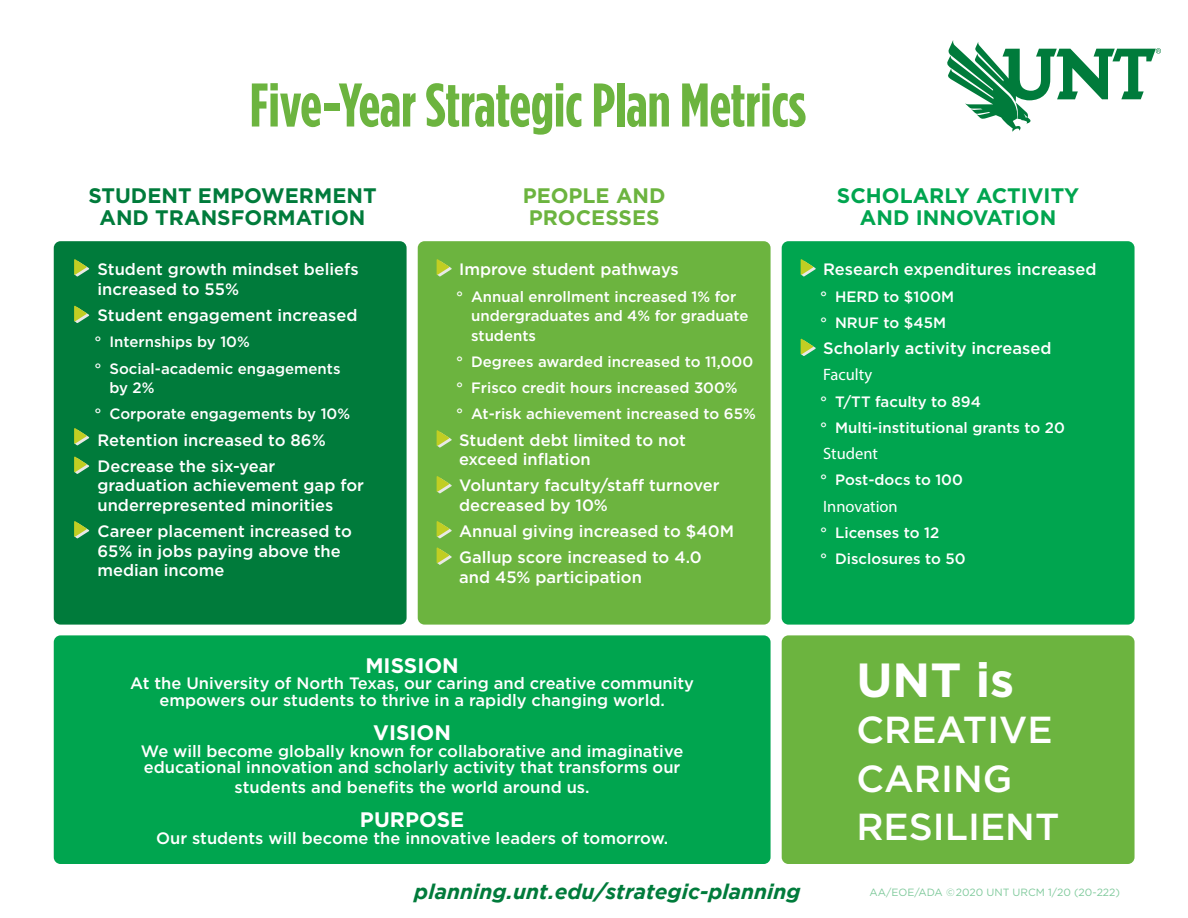
<style>
.page{position:relative;width:1188px;height:918px;background:#fff}
.page>*{position:absolute;margin:0;border:0;box-sizing:border-box;transform-origin:0 0}
.t1{font:700 condensed 61.5px "Gotham HTF";letter-spacing:-.005em;color:#6cb43f}
.t2{font:700 47.85px "Gotham";color:#fff}
.body_copy{font:500 37.65px "Gotham";color:#fff}
.t3{font:700 21px "Gotham";color:#007b3b}
.body_copy-2{font:italic 700 21px "Gotham";color:#007b3b}
.t4{font:700 21px/22.5px "Gotham";color:#00a54f;text-align:center}
.t5{font:700 21px "Gotham";color:#fff}
.t6{font:700 21px/22.5px "Gotham";color:#6cb43f}
.body_copy-3{font:500 16.5px/19.5px "Gotham";color:#fff}
.body_copy-4{font:16.5px "Myriad Pro";color:#fff}
.t7{font:500 15px/19.5px "Gotham";color:#fff}
.t8{font:10.5px "Gotham";color:#80ca9c}
</style>
<div class="page">
<div style="left:54px;top:241px;width:353px;height:384px;background:#007b3b;border-radius:7px"></div>
<div style="left:418px;top:241px;width:353px;height:384px;background:#6cb43f;border-radius:7px"></div>
<div style="left:782px;top:635px;width:353px;height:229px;background:#6cb43f;border-radius:7px"></div>
<div style="left:782px;top:241px;width:353px;height:384px;background:#00a54f;border-radius:7px"></div>
<div style="left:54px;top:635px;width:717px;height:229px;background:#00a54f;border-radius:7px"></div>
<svg style="left:74px;top:259px;width:15px;height:18px"></svg>
<svg style="left:74px;top:306px;width:15px;height:17px"></svg>
<svg style="left:74px;top:428px;width:15px;height:18px"></svg>
<svg style="left:74px;top:456px;width:15px;height:18px"></svg>
<svg style="left:437px;top:259px;width:15px;height:18px"></svg>
<svg style="left:437px;top:430px;width:15px;height:18px"></svg>
<svg style="left:437px;top:476px;width:15px;height:18px"></svg>
<svg style="left:437px;top:521px;width:15px;height:18px"></svg>
<svg style="left:437px;top:547px;width:15px;height:18px"></svg>
<svg style="left:801px;top:259px;width:15px;height:18px"></svg>
<svg style="left:801px;top:339px;width:15px;height:17px"></svg>
<svg style="left:947px;top:40px;width:214px;height:92px"></svg>
<svg style="left:74px;top:521px;width:15px;height:18px"></svg>
<p class="t1" style="left:250px;top:70px;width:558px">Five-Year Strategic Plan Metrics</p>
<p class="t3" style="left:88px;top:181px;width:290px">STUDENT EMPOWERMENT</p>
<p class="t3" style="left:99px;top:204px;width:268px">AND TRANSFORMATION</p>
<p class="body_copy-3" style="left:98px;top:260px;width:263px">Student growth mindset beliefs increased to 55%</p>
<p class="body_copy-3" style="left:98px;top:305px;width:261px">Student engagement increased</p>
<p class="t7" style="left:94px;top:332px;width:157px">° Internships by 10%</p>
<p class="t7" style="left:110px;top:358px;width:233px;text-indent:-15px">° Social-academic engagements by 2%</p>
<p class="t7" style="left:94px;top:404px;width:257px">° Corporate engagements by 10%</p>
<p class="body_copy-3" style="left:98px;top:430px;width:230px">Retention increased to 86%</p>
<p class="body_copy-3" style="left:98px;top:456px;width:268px">Decrease the six-year graduation achievement gap for underrepresented minorities</p>
<p class="body_copy-3" style="left:98px;top:521px;width:256px">Career placement increased to<br>65% in jobs paying above the median income</p>
<p class="t6" style="left:523px;top:184px;width:144px">PEOPLE AND<br>PROCESSES</p>
<p class="body_copy-3" style="left:459px;top:260px;width:221px">Improve student pathways</p>
<p class="t7" style="left:471px;top:286px;width:279px;text-indent:-15px">° Annual enrollment increased 1% for undergraduates and 4% for graduate students</p>
<p class="t7" style="left:456px;top:352px;width:299px">° Degrees awarded increased to 11,000</p>
<p class="t7" style="left:456px;top:378px;width:283px">° Frisco credit hours increased 300%</p>
<p class="t7" style="left:456px;top:404px;width:301px">° At-risk achievement increased to 65%</p>
<p class="body_copy-3" style="left:459px;top:430px;width:228px">Student debt limited to not exceed inflation</p>
<p class="body_copy-3" style="left:459px;top:476px;width:262px">Voluntary faculty/staff turnover decreased by 10%</p>
<p class="body_copy-3" style="left:459px;top:521px;width:276px">Annual giving increased to $40M</p>
<p class="body_copy-3" style="left:459px;top:548px;width:244px">Gallup score increased to 4.0 and 45% participation</p>
<p class="t4" style="left:837px;top:184px;width:244px">SCHOLARLY ACTIVITY<br>AND INNOVATION</p>
<p class="body_copy-3" style="left:823px;top:260px;width:275px">Research expenditures increased</p>
<p class="t7" style="left:820px;top:286px;width:136px">° HERD to $100M</p>
<p class="t7" style="left:820px;top:313px;width:127px">° NRUF to $45M</p>
<p class="body_copy-3" style="left:823px;top:338px;width:230px">Scholarly activity increased</p>
<p class="body_copy-4" style="left:823px;top:365px;width:51px">Faculty</p>
<p class="t7" style="left:820px;top:391px;width:162px">° T/TT faculty to 894</p>
<p class="t7" style="left:820px;top:418px;width:246px">° Multi-institutional grants to 20</p>
<p class="body_copy-4" style="left:823px;top:443px;width:56px">Student</p>
<p class="t7" style="left:820px;top:470px;width:144px">° Post-docs to 100</p>
<p class="body_copy-4" style="left:823px;top:496px;width:76px">Innovation</p>
<p class="t7" style="left:820px;top:523px;width:121px">° Licenses to 12</p>
<p class="t7" style="left:820px;top:549px;width:147px">° Disclosures to 50</p>
<p class="t5" style="left:365px;top:651px;width:95px">MISSION</p>
<p class="body_copy-3" style="left:130px;top:675px;width:565px;line-height:16.5px;text-align:center">At the University of North Texas, our caring and creative community empowers our students to thrive in a rapidly changing world.</p>
<p class="t5" style="left:373px;top:719px;width:79px">VISION</p>
<p class="body_copy-3" style="left:141px;top:742px;width:544px;line-height:16.5px">We will become globally known for collaborative and imaginative educational innovation and scholarly activity that transforms our</p>
<p class="body_copy-3" style="left:235px;top:777px;width:357px">students and benefits the world around us.</p>
<p class="t5" style="left:360px;top:806px;width:106px">PURPOSE</p>
<p class="body_copy-3" style="left:156px;top:828px;width:514px">Our students will become the innovative leaders of tomorrow.</p>
<p class="body_copy-2" style="left:414px;top:879px;width:388px">planning.unt.edu/strategic-planning</p>
<p class="t2" style="left:856px;top:648px;width:159px">UNT is</p>
<p class="body_copy" style="left:856px;top:705px;width:198px">CREATIVE</p>
<p class="body_copy" style="left:856px;top:754px;width:157px">CARING</p>
<p class="body_copy" style="left:856px;top:802px;width:204px">RESILIENT</p>
<p class="t8" style="left:870px;top:885px;width:252px">AA/EOE/ADA © 2020 UNT URCM 1/20 (20-222)</p>
</div>
